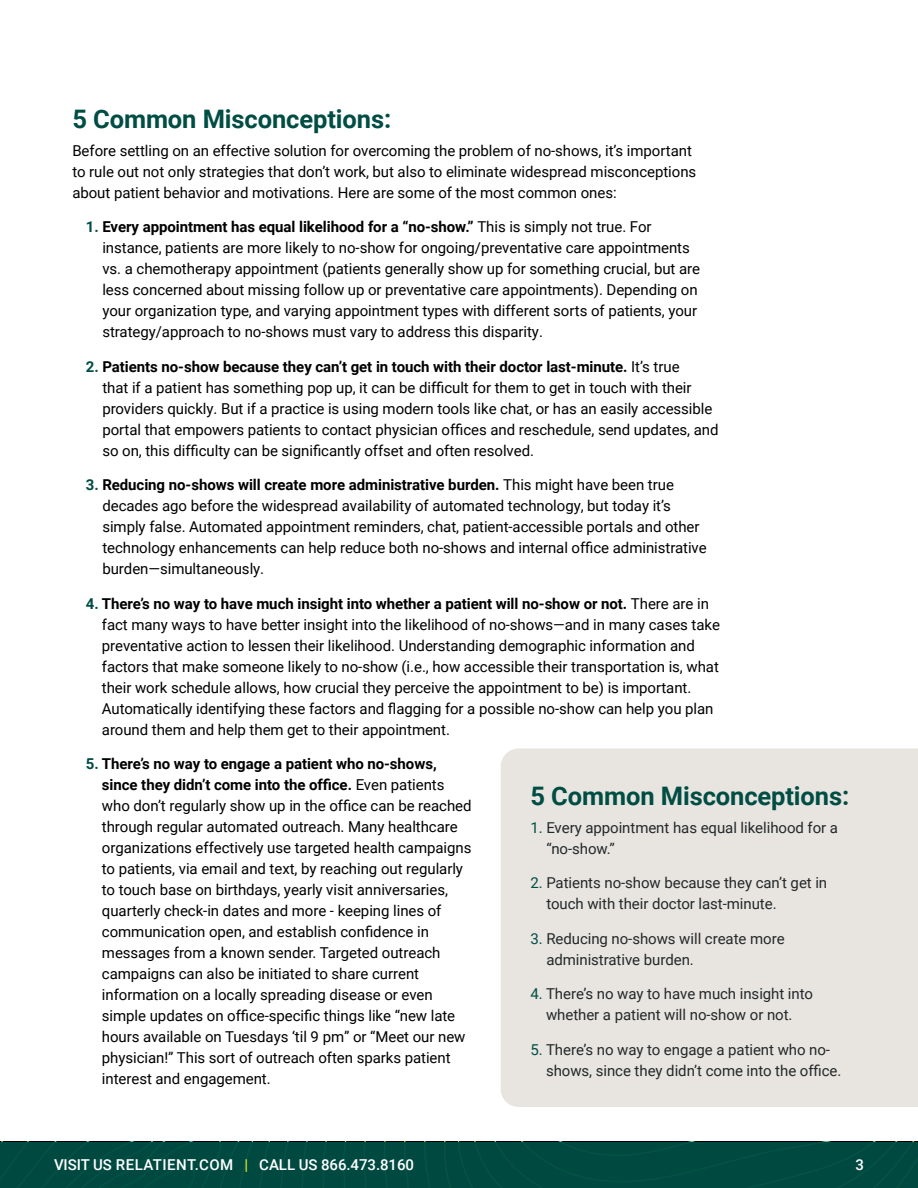
<style>
.page{position:relative;width:918px;height:1188px;background:#fff}
.page>*{position:absolute;margin:0;border:0;box-sizing:border-box;transform-origin:0 0}
.Body_Header{font:700 25.5px "Roboto";letter-spacing:-.005em;color:#004d44}
.Body_Copy{font:700 25.5px "Roboto";letter-spacing:-.005em;color:#004d44}
.Body_Copy-2{font:15px/21px "Roboto";letter-spacing:-.005em;color:#000}
.Body_Copy-3{font:15px/21px "Roboto";letter-spacing:-.005em;color:#23282a}
.Body_Copy-4{font:500 15px "Roboto";letter-spacing:-.005em;color:#fff}
.s1{font-weight:700;color:#004d44}
.s2{font-weight:700}
.s3{color:#004d44}
.s4{color:#dee624}
</style>
<div class="page">
<div style="left:0;top:1142px;width:918px;height:46px;background:#004d44"></div>
<div style="left:501px;top:748px;width:417px;height:359px;background:#e8e5e0"></div>
<p class="Body_Header" style="left:72px;top:101px;width:320px">5 Common Misconceptions:</p>
<p class="Body_Copy-2" style="left:72px;top:139px;width:626px">Before settling on an effective solution for overcoming the problem of no-shows, it’s important to rule out not only strategies that don’t work, but also to eliminate widespread misconceptions about patient behavior and motivations. Here are some of the most common ones:</p>
<p class="Body_Copy-2" style="left:102px;top:216px;width:599px;text-indent:-17px"><span class="s1">1.</span> <span class="s2">Every appointment has equal likelihood for a “no-show.”</span> This is simply not true. For instance, patients are more likely to no-show for ongoing/preventative care appointments vs. a chemotherapy appointment (patients generally show up for something crucial, but are less concerned about missing follow up or preventative care appointments). Depending on your organization type, and varying appointment types with different sorts of patients, your strategy/approach to no-shows must vary to address this disparity.</p>
<p class="Body_Copy-2" style="left:102px;top:355px;width:618px;text-indent:-17px"><span class="s1">2.</span> <span class="s2">Patients no-show because they can’t get in touch with their doctor last-minute.</span> It’s true<br>that if a patient has something pop up, it can be difficult for them to get in touch with their providers quickly. But if a practice is using modern tools like chat, or has an easily accessible portal that empowers patients to contact physician offices and reschedule, send updates, and so on, this difficulty can be significantly offset and often resolved.</p>
<p class="Body_Copy-2" style="left:102px;top:474px;width:606px;text-indent:-17px"><span class="s1">3.</span> <span class="s2">Reducing no-shows will create more administrative burden.</span> This might have been true decades ago before the widespread availability of automated technology, but today it’s simply false. Automated appointment reminders, chat, patient-accessible portals and other technology enhancements can help reduce both no-shows and internal office administrative burden—simultaneously.</p>
<p class="Body_Copy-2" style="left:102px;top:592px;width:620px;text-indent:-16px"><span class="s1">4.</span> <span class="s2">There’s no way to have much insight into whether a patient will no-show or not.</span> There are in fact many ways to have better insight into the likelihood of no-shows—and in many cases take preventative action to lessen their likelihood. Understanding demographic information and factors that make someone likely to no-show (i.e., how accessible their transportation is, what their work schedule allows, how crucial they perceive the appointment to be) is important.<br>Automatically identifying these factors and flagging for a possible no-show can help you plan around them and help them get to their appointment.</p>
<p class="Body_Copy-2" style="left:102px;top:753px;width:371px;text-indent:-16px"><span class="s1">5.</span> <span class="s2">There’s no way to engage a patient who no-shows, since they didn’t come into the office.</span> Even patients who don’t regularly show up in the office can be reached through regular automated outreach. Many healthcare organizations effectively use targeted health campaigns to patients, via email and text, by reaching out regularly to touch base on birthdays, yearly visit anniversaries, quarterly check-in dates and more - keeping lines of communication open, and establish confidence in messages from a known sender. Targeted outreach campaigns can also be initiated to share current information on a locally spreading disease or even simple updates on office-specific things like “new late hours available on Tuesdays ‘til 9 pm” or “Meet our new physician!” This sort of outreach often sparks patient interest and engagement.</p>
<p class="Body_Copy" style="left:530px;top:778px;width:320px">5 Common Misconceptions:</p>
<p class="Body_Copy-3" style="left:546px;top:816px;width:293px;text-indent:-16px"><span class="s3">1.</span> Every appointment has equal likelihood for a “no-show.”</p>
<p class="Body_Copy-3" style="left:546px;top:872px;width:282px;text-indent:-16px"><span class="s3">2.</span> Patients no-show because they can’t get in touch with their doctor last-minute.</p>
<p class="Body_Copy-3" style="left:546px;top:927px;width:240px;text-indent:-16px"><span class="s3">3.</span> Reducing no-shows will create more administrative burden.</p>
<p class="Body_Copy-3" style="left:530px;top:983px;width:284px;text-align:center"><span class="s3">4.</span> There’s no way to have much insight into whether a patient will no-show or not.</p>
<p class="Body_Copy-3" style="left:546px;top:1038px;width:297px;text-indent:-16px"><span class="s3">5.</span> There’s no way to engage a patient who no&shy;shows, since they didn’t come into the office.</p>
<p class="Body_Copy-4" style="left:54px;top:1154px;width:362px">VISIT US RELATIENT.COM <span class="s4">|</span> CALL US 866.473.8160</p>
<p class="Body_Copy-4" style="left:855px;top:1154px;width:10px">3</p>
</div>
